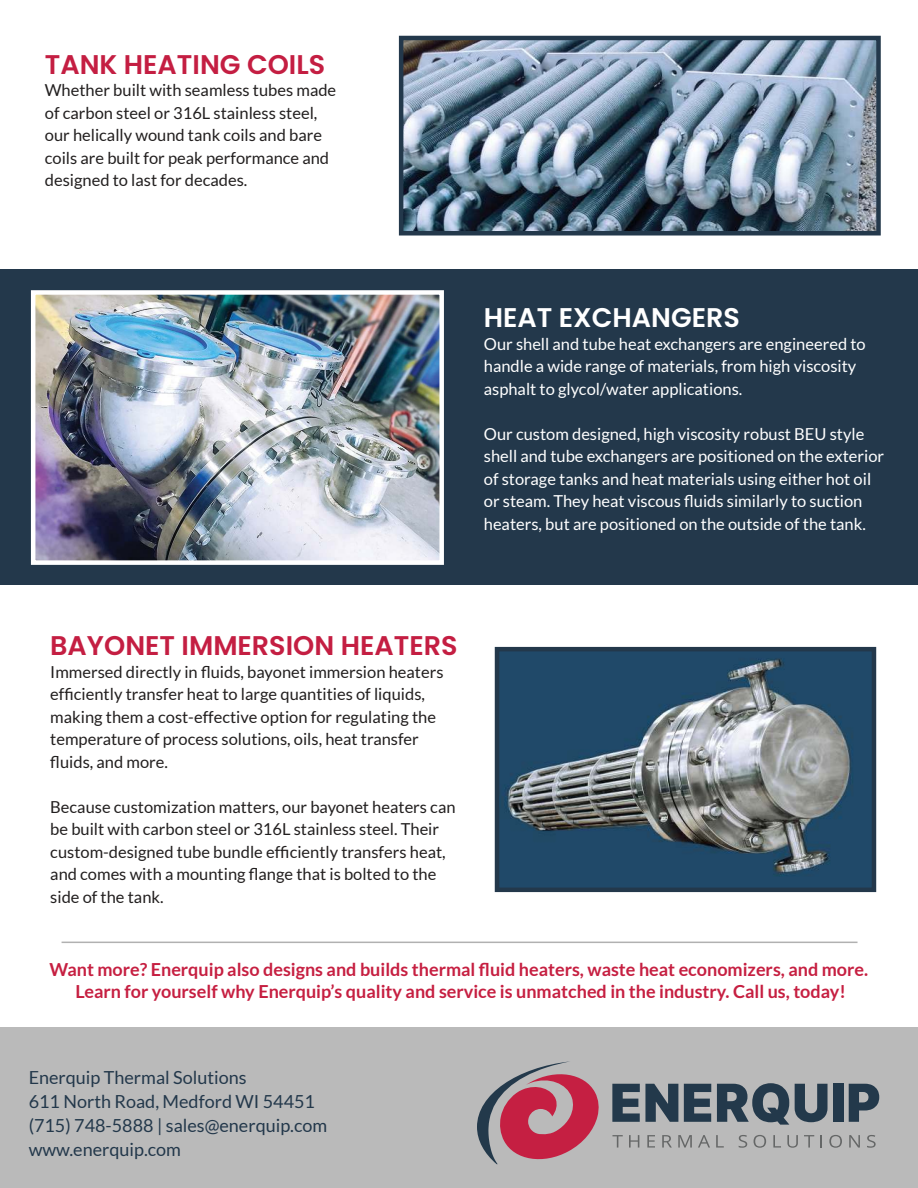
<style>
.page{position:relative;width:918px;height:1188px;background:#fff}
.page>*{position:absolute;margin:0;border:0;box-sizing:border-box;transform-origin:0 0}
.t1{font:600 27px "Poppins";color:#c41e42}
.t2{font:600 27px "Poppins";color:#fff}
.t3{font:700 18px/22.5px "Lato";color:#c61f41;text-align:center}
.t4{font:18px/24px "Lato";color:#23384b}
.t5{font:16.5px/22.5px "Lato";color:#221f1f}
.t6{font:16.5px/22.5px "Lato";color:#fff}
</style>
<div class="page">
<img style="left:501px;top:653px;width:369px;height:233px">
<div style="left:495px;top:647px;width:381px;height:245px;border:5px solid #23384b"></div>
<div style="left:0;top:270px;width:918px;height:315px;background:#23384b"></div>
<img style="left:405px;top:42px;width:470px;height:188px">
<div style="left:399px;top:36px;width:482px;height:200px;border:5px solid #23384b"></div>
<img style="left:37px;top:296px;width:401px;height:263px">
<div style="left:31px;top:290px;width:413px;height:275px;border:5px solid #fff"></div>
<hr style="left:62px;top:942px;width:796px;height:1px;background:#b1b1b1">
<div style="left:0;top:1028px;width:918px;height:160px;background:#bababa"></div>
<svg style="left:477px;top:1061px;width:122px;height:103px"></svg>
<svg style="left:612px;top:1084px;width:66px;height:38px"></svg>
<svg style="left:684px;top:1084px;width:27px;height:38px"></svg>
<svg style="left:717px;top:1083px;width:72px;height:42px"></svg>
<svg style="left:795px;top:1084px;width:33px;height:38px"></svg>
<div style="left:833px;top:1084px;width:10px;height:38px;background:#23394b"></div>
<svg style="left:849px;top:1084px;width:30px;height:38px"></svg>
<svg style="left:612px;top:1135px;width:11px;height:13px"></svg>
<svg style="left:629px;top:1135px;width:10px;height:13px"></svg>
<svg style="left:647px;top:1135px;width:8px;height:13px"></svg>
<svg style="left:662px;top:1135px;width:10px;height:13px"></svg>
<svg style="left:678px;top:1135px;width:14px;height:13px"></svg>
<svg style="left:698px;top:1135px;width:12px;height:13px"></svg>
<svg style="left:716px;top:1135px;width:8px;height:13px"></svg>
<svg style="left:739px;top:1135px;width:8px;height:13px"></svg>
<svg style="left:754px;top:1135px;width:12px;height:13px"></svg>
<svg style="left:773px;top:1135px;width:8px;height:13px"></svg>
<svg style="left:787px;top:1135px;width:11px;height:13px"></svg>
<svg style="left:804px;top:1135px;width:10px;height:13px"></svg>
<svg style="left:821px;top:1135px;width:1px;height:13px"></svg>
<svg style="left:829px;top:1135px;width:13px;height:13px"></svg>
<svg style="left:849px;top:1135px;width:11px;height:13px"></svg>
<svg style="left:867px;top:1135px;width:9px;height:13px"></svg>
<h1 class="t1" style="left:45px;top:49px;width:282px">TANK HEATING COILS</h1>
<p class="t5" style="left:45px;top:79px;width:293px">Whether built with seamless tubes made of carbon steel or 316L stainless steel, our helically wound tank coils and bare coils are built for peak performance and designed to last for decades.</p>
<h1 class="t2" style="left:484px;top:302px;width:258px">HEAT EXCHANGERS</h1>
<p class="t6" style="left:484px;top:332px;width:383px">Our shell and tube heat exchangers are engineered to handle a wide range of materials, from high viscosity asphalt to glycol/water applications.</p>
<p class="t6" style="left:484px;top:422px;width:402px">Our custom designed, high viscosity robust BEU style shell and tube exchangers are positioned on the exterior of storage tanks and heat materials using either hot oil or steam. They heat viscous fluids similarly to suction heaters, but are positioned on the outside of the tank.</p>
<h1 class="t1" style="left:50px;top:630px;width:409px">BAYONET IMMERSION HEATERS</h1>
<p class="t5" style="left:50px;top:660px;width:395px">Immersed directly in fluids, bayonet immersion heaters efficiently transfer heat to large quantities of liquids, making them a cost-effective option for regulating the temperature of process solutions, oils, heat transfer fluids, and more.</p>
<p class="t5" style="left:50px;top:795px;width:407px">Because customization matters, our bayonet heaters can be built with carbon steel or 316L stainless steel. Their custom-designed tube bundle efficiently transfers heat, and comes with a mounting flange that is bolted to the side of the tank.</p>
<p class="t3" style="left:49px;top:958px;width:820px">Want more? Enerquip also designs and builds thermal fluid heaters, waste heat economizers, and more.<br>Learn for yourself why Enerquip’s quality and service is unmatched in the industry. Call us, today!</p>
<p class="t4" style="left:29px;top:1065px;width:300px">Enerquip Thermal Solutions<br>611 North Road, Medford WI 54451 (715) 748-5888 | sales@enerquip.com www.enerquip.com</p>
</div>
